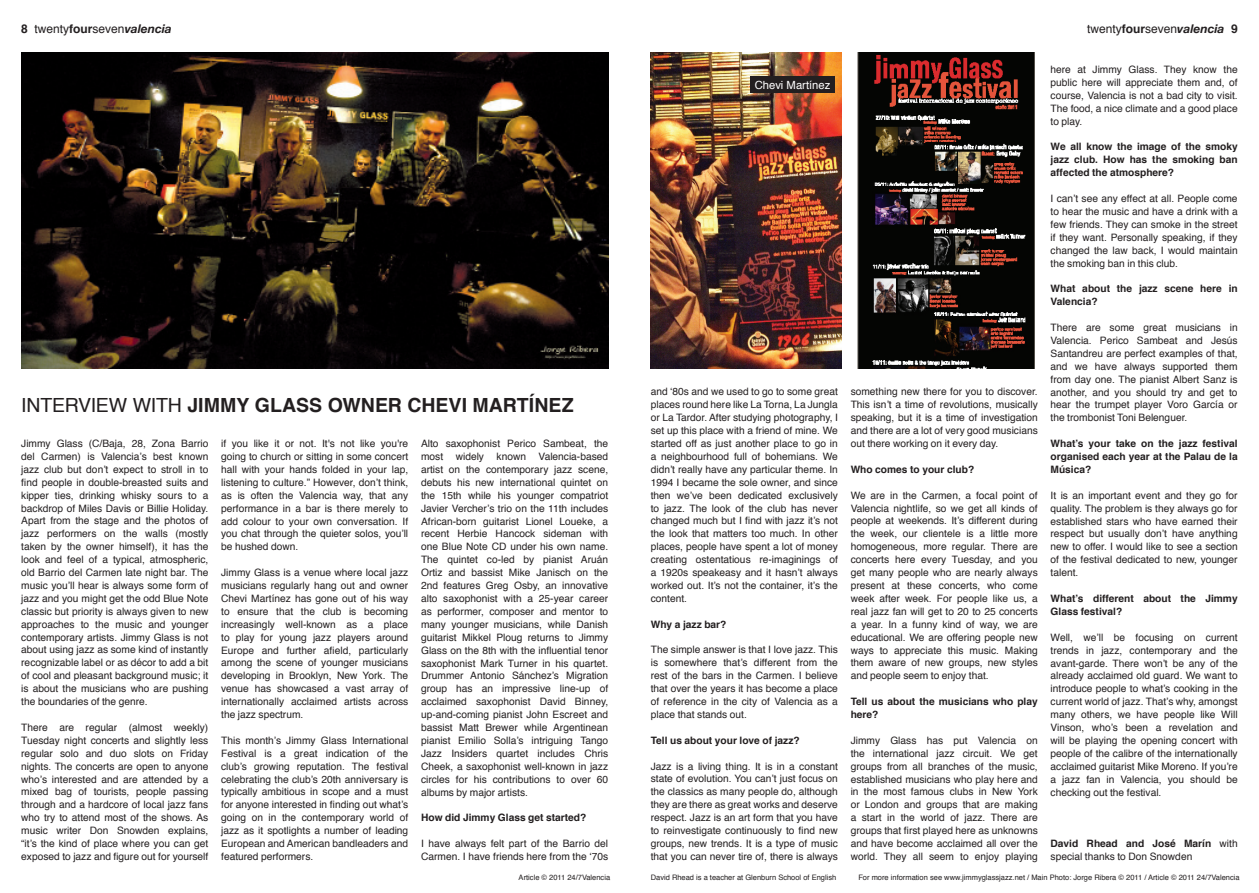
<style>
.page{position:relative;width:1259px;height:893px;background:#fff}
.page>*{position:absolute;margin:0;border:0;box-sizing:border-box;transform-origin:0 0}
.t1{font:700 19.5px "Helvetica";color:#231f20}
.t2{font:12px "Helvetica";color:#231f20}
.t3{font:11.25px "Helvetica";color:#fff}
.t4{font:10.2px/12.9px "Helvetica";color:#231f20;text-align:justify}
.t5{font:700 10.2px/12.9px "Helvetica";color:#231f20}
.t6{font:7.5px "Helvetica";color:#231f20}
.s1{font-weight:700}
.s2{font-family:"Helvetica Neue";font-weight:700;font-style:italic}
.s3{font-weight:400}
</style>
<div class="page">
<img style="left:651px;top:53px;width:190px;height:315px">
<img style="left:857px;top:53px;width:177px;height:315px">
<img style="left:21px;top:53px;width:587px;height:315px">
<div style="left:750px;top:77px;width:84px;height:16px;background:#231f20"></div>
<p class="t2" style="left:21px;top:19px;width:152px"><span class="s1">8</span> twenty<span class="s1">four</span>seven<span class="s2">valencia</span></p>
<p class="t2" style="left:1087px;top:19px;width:152px">twenty<span class="s1">four</span>seven<span class="s2">valencia</span> <span class="s1">9</span></p>
<h1 class="t1" style="left:21px;top:390px;width:554px"><span class="s3">INTERVIEW WITH</span> JIMMY GLASS OWNER CHEVI MARTÍNEZ</h1>
<p class="t4" style="left:21px;top:437px;width:189px">Jimmy Glass (C/Baja, 28, Zona Barrio del Carmen) is Valencia’s best known jazz club but don’t expect to stroll in to find people in double-breasted suits and kipper ties, drinking whisky sours to a backdrop of Miles Davis or Billie Holiday.<br>Apart from the stage and the photos of jazz performers on the walls (mostly taken by the owner himself), it has the look and feel of a typical, atmospheric, old Barrio del Carmen late night bar. The music you’ll hear is always some form of jazz and you might get the odd Blue Note classic but priority is always given to new approaches to the music and younger contemporary artists. Jimmy Glass is not about using jazz as some kind of instantly recognizable label or as décor to add a bit of cool and pleasant background music; it is about the musicians who are pushing the boundaries of the genre.</p>
<p class="t4" style="left:21px;top:721px;width:189px">There are regular (almost weekly)<br>Tuesday night concerts and slightly less regular solo and duo slots on Friday nights. The concerts are open to anyone who’s interested and are attended by a mixed bag of tourists, people passing through and a hardcore of local jazz fans who try to attend most of the shows. As music writer Don Snowden explains, “it’s the kind of place where you can get exposed to jazz and figure out for yourself</p>
<p class="t4" style="left:221px;top:437px;width:189px">if you like it or not. It's not like you're going to church or sitting in some concert hall with your hands folded in your lap, listening to culture.” However, don’t think, as is often the Valencia way, that any performance in a bar is there merely to add colour to your own conversation. If you chat through the quieter solos, you’ll be hushed down.</p>
<p class="t4" style="left:221px;top:566px;width:189px">Jimmy Glass is a venue where local jazz musicians regularly hang out and owner Chevi Martínez has gone out of his way to ensure that the club is becoming increasingly well-known as a place to play for young jazz players around Europe and further afield, particularly among the scene of younger musicians developing in Brooklyn, New York. The venue has showcased a vast array of internationally acclaimed artists across the jazz spectrum.</p>
<p class="t4" style="left:221px;top:734px;width:189px">This month’s Jimmy Glass International Festival is a great indication of the club’s growing reputation. The festival celebrating the club’s 20th anniversary is typically ambitious in scope and a must for anyone interested in finding out what’s going on in the contemporary world of jazz as it spotlights a number of leading European and American bandleaders and featured performers.</p>
<p class="t4" style="left:421px;top:437px;width:189px">Alto saxophonist Perico Sambeat, the most widely known Valencia-based artist on the contemporary jazz scene, debuts his new international quintet on the 15th while his younger compatriot Javier Vercher’s trio on the 11th includes African-born guitarist Lionel Loueke, a recent Herbie Hancock sideman with one Blue Note CD under his own name.<br>The quintet co-led by pianist Aruán Ortiz and bassist Mike Janisch on the 2nd features Greg Osby, an innovative alto saxophonist with a 25-year career as performer, composer and mentor to many younger musicians, while Danish guitarist Mikkel Ploug returns to Jimmy Glass on the 8th with the influential tenor saxophonist Mark Turner in his quartet.<br>Drummer Antonio Sánchez’s Migration group has an impressive line-up of acclaimed saxophonist David Binney, up-and-coming pianist John Escreet and bassist Matt Brewer while Argentinean pianist Emilio Solla’s intriguing Tango Jazz Insiders quartet includes Chris Cheek, a saxophonist well-known in jazz circles for his contributions to over 60 albums by major artists.</p>
<p class="t5" style="left:421px;top:811px;width:167px">How did Jimmy Glass get started?</p>
<p class="t4" style="left:421px;top:837px;width:189px">I have always felt part of the Barrio del<br>Carmen. I have friends here from the ‘70s</p>
<p class="t3" style="left:754px;top:76px;width:77px">Chevi Martínez</p>
<p class="t4" style="left:651px;top:386px;width:189px">and ‘80s and we used to go to some great places round here like La Torna, La Jungla or La Tardor. After studying photography, I set up this place with a friend of mine. We started off as just another place to go in a neighbourhood full of bohemians. We didn’t really have any particular theme. In 1994 I became the sole owner, and since then we’ve been dedicated exclusively to jazz. The look of the club has never changed much but I find with jazz it’s not the look that matters too much. In other places, people have spent a lot of money creating ostentatious re-imaginings of a 1920s speakeasy and it hasn’t always worked out. It’s not the container, it’s the content.</p>
<p class="t5" style="left:651px;top:618px;width:77px">Why a jazz bar?</p>
<p class="t4" style="left:651px;top:644px;width:189px">The simple answer is that I love jazz. This is somewhere that’s different from the rest of the bars in the Carmen. I believe that over the years it has become a place of reference in the city of Valencia as a place that stands out.</p>
<p class="t5" style="left:651px;top:734px;width:150px">Tell us about your love of jazz?</p>
<p class="t4" style="left:651px;top:760px;width:189px">Jazz is a living thing. It is in a constant state of evolution. You can’t just focus on the classics as many people do, although they are there as great works and deserve respect. Jazz is an art form that you have to reinvestigate continuously to find new groups, new trends. It is a type of music that you can never tire of, there is always</p>
<p class="t4" style="left:850px;top:386px;width:189px">something new there for you to discover.<br>This isn’t a time of revolutions, musically speaking, but it is a time of investigation and there are a lot of very good musicians out there working on it every day.</p>
<p class="t5" style="left:850px;top:463px;width:125px">Who comes to your club?</p>
<p class="t4" style="left:850px;top:489px;width:189px">We are in the Carmen, a focal point of Valencia nightlife, so we get all kinds of people at weekends. It’s different during the week, our clientele is a little more homogeneous, more regular. There are concerts here every Tuesday, and you get many people who are nearly always present at these concerts, who come week after week. For people like us, a real jazz fan will get to 20 to 25 concerts a year. In a funny kind of way, we are educational. We are offering people new ways to appreciate this music. Making them aware of new groups, new styles and people seem to enjoy that.</p>
<p class="t5" style="left:850px;top:695px;width:189px">Tell us about the musicians who play here?</p>
<p class="t4" style="left:850px;top:734px;width:189px">Jimmy Glass has put Valencia on the international jazz circuit. We get groups from all branches of the music, established musicians who play here and in the most famous clubs in New York or London and groups that are making a start in the world of jazz. There are groups that first played here as unknowns and have become acclaimed all over the world. They all seem to enjoy playing</p>
<p class="t4" style="left:1050px;top:63px;width:189px">here at Jimmy Glass. They know the public here will appreciate them and, of course, Valencia is not a bad city to visit.<br>The food, a nice climate and a good place to play.</p>
<p class="t5" style="left:1050px;top:140px;width:189px;text-align:justify">We all know the image of the smoky jazz club. How has the smoking ban affected the atmosphere?</p>
<p class="t4" style="left:1050px;top:192px;width:189px">I can’t see any effect at all. People come to hear the music and have a drink with a few friends. They can smoke in the street if they want. Personally speaking, if they changed the law back, I would maintain the smoking ban in this club.</p>
<p class="t5" style="left:1050px;top:282px;width:189px">What about the jazz scene here in<br>Valencia?</p>
<p class="t4" style="left:1050px;top:321px;width:189px">There are some great musicians in Valencia. Perico Sambeat and Jesús Santandreu are perfect examples of that, and we have always supported them from day one. The pianist Albert Sanz is another, and you should try and get to hear the trumpet player Voro García or the trombonist Toni Belenguer.</p>
<p class="t5" style="left:1050px;top:437px;width:189px;text-align:justify">What’s your take on the jazz festival organised each year at the Palau de la Música?</p>
<p class="t4" style="left:1050px;top:489px;width:189px">It is an important event and they go for quality. The problem is they always go for established stars who have earned their respect but usually don’t have anything new to offer. I would like to see a section of the festival dedicated to new, younger talent.</p>
<p class="t5" style="left:1050px;top:592px;width:189px">What’s different about the Jimmy<br>Glass festival?</p>
<p class="t4" style="left:1050px;top:631px;width:189px">Well, we’ll be focusing on current trends in jazz, contemporary and the avant-garde. There won’t be any of the already acclaimed old guard. We want to introduce people to what’s cooking in the current world of jazz. That’s why, amongst many others, we have people like Will Vinson, who’s been a revelation and will be playing the opening concert with people of the calibre of the internationally acclaimed guitarist Mike Moreno. If you’re a jazz fan in Valencia, you should be checking out the festival.</p>
<p class="t4" style="left:1050px;top:837px;width:189px"><span class="s1">David Rhead and José Marín</span> with special thanks to Don Snowden</p>
<p class="t6" style="left:518px;top:872px;width:93px">Article © 2011 24/7Valencia</p>
<p class="t6" style="left:651px;top:872px;width:187px">David Rhead is a teacher at Glenburn School of English</p>
<p class="t6" style="left:858px;top:872px;width:383px">For more information see www.jimmyglassjazz.net / Main Photo: Jorge Ribera © 2011 / Article © 2011 24/7Valencia</p>
</div>
